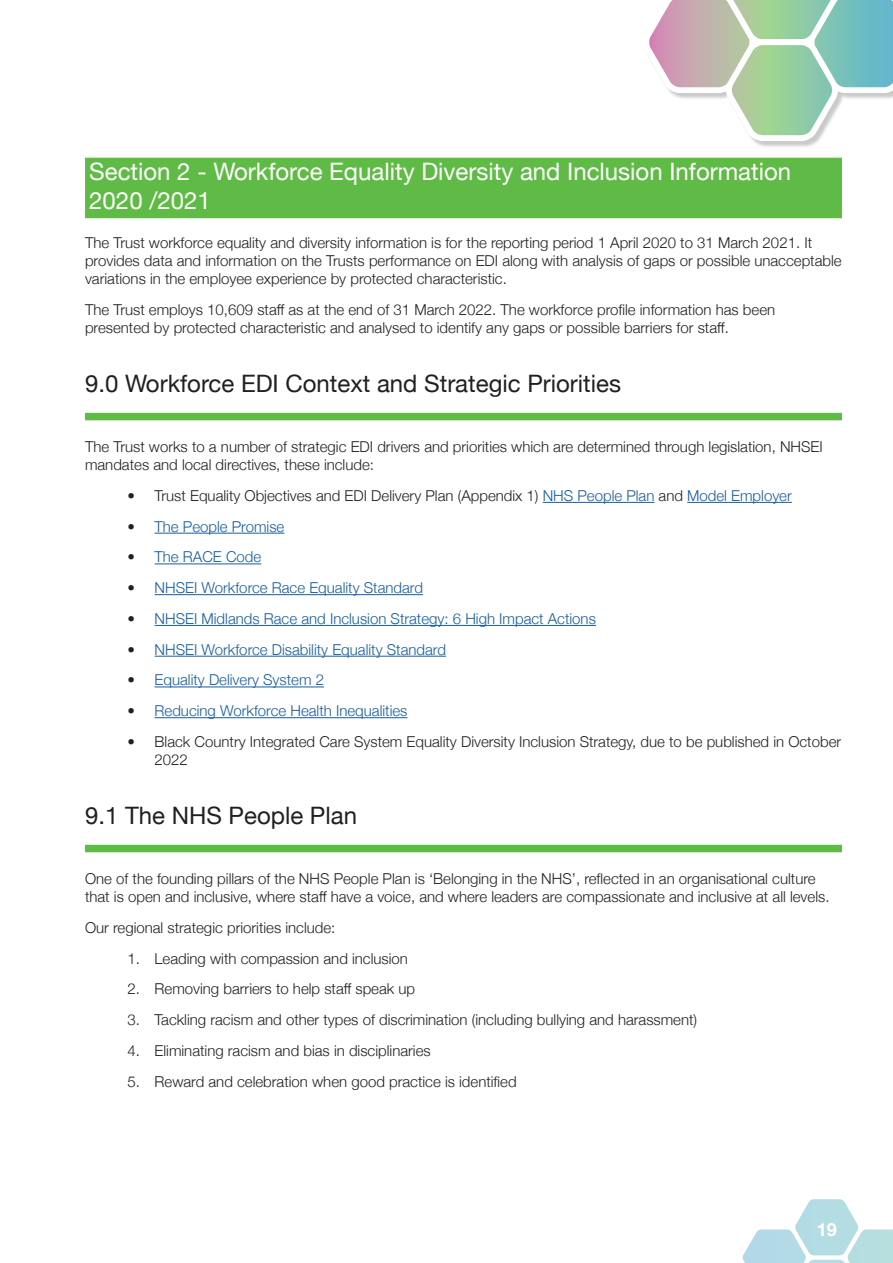
<style>
.page{position:relative;width:893px;height:1263px;background:#fff}
.page>*{position:absolute;margin:0;border:0;box-sizing:border-box;transform-origin:0 0}
.Highlight_Green_2_li{font:24px/28.8px "Helvetica Neue";color:#fff}
.Sub_heading_Green{font:24px "Helvetica Neue";color:#231f20}
.t1{font:700 18px "Helvetica Neue";color:#fff}
.Body{font:300 15px/18px "Helvetica Neue";color:#231f20}
.t2{font:300 15px "Helvetica Neue";color:#175d9e}
.s1{color:#175d9e}
.s2{color:#231f20}
</style>
<div class="page">
<svg style="left:742px;top:1199px;width:151px;height:64px"></svg>
<div style="left:644px;top:0;width:249px;height:148px;background:#231f20;opacity:.4"></div>
<svg style="left:644px;top:0;width:249px;height:144px"></svg>
<div style="left:85px;top:158px;width:757px;height:22px;background:#60bb46"></div>
<div style="left:85px;top:179px;width:757px;height:39px;background:#60bb46"></div>
<div style="left:85px;top:413px;width:757px;height:7px;background:#60bb46"></div>
<hr style="left:543px;top:502px;width:111px;height:1px;background:#175d9e">
<hr style="left:687px;top:502px;width:105px;height:1px;background:#175d9e">
<hr style="left:155px;top:533px;width:129px;height:1px;background:#175d9e">
<hr style="left:155px;top:563px;width:106px;height:1px;background:#175d9e">
<hr style="left:155px;top:594px;width:268px;height:1px;background:#175d9e">
<hr style="left:155px;top:625px;width:441px;height:1px;background:#175d9e">
<hr style="left:155px;top:656px;width:291px;height:1px;background:#175d9e">
<hr style="left:155px;top:686px;width:169px;height:1px;background:#175d9e">
<hr style="left:155px;top:717px;width:252px;height:1px;background:#175d9e">
<div style="left:85px;top:845px;width:757px;height:7px;background:#60bb46"></div>
<p class="Highlight_Green_2_li" style="left:89px;top:159px;width:703px">Section 2 - Workforce Equality Diversity and Inclusion Information<br>2020 /2021</p>
<p class="Body" style="left:85px;top:233px;width:758px">The Trust workforce equality and diversity information is for the reporting period 1 April 2020 to 31 March 2021. It provides data and information on the Trusts performance on EDI along with analysis of gaps or possible unacceptable variations in the employee experience by protected characteristic.</p>
<p class="Body" style="left:85px;top:300px;width:692px">The Trust employs 10,609 staff as at the end of 31 March 2022. The workforce profile information has been presented by protected characteristic and analysed to identify any gaps or possible barriers for staff.</p>
<p class="Sub_heading_Green" style="left:85px;top:366px;width:537px">9.0 Workforce EDI Context and Strategic Priorities</p>
<p class="Body" style="left:85px;top:437px;width:739px">The Trust works to a number of strategic EDI drivers and priorities which are determined through legislation, NHSEI mandates and local directives, these include:</p>
<p class="Body" style="left:128px;top:485px;width:666px">• Trust Equality Objectives and EDI Delivery Plan (Appendix 1) <span class="s1">NHS People Plan</span> and <span class="s1">Model Employer</span></p>
<p class="t2" style="left:128px;top:514px;width:158px"><span class="s2">•</span> The People Promise</p>
<p class="t2" style="left:128px;top:545px;width:135px"><span class="s2">•</span> The RACE Code</p>
<p class="t2" style="left:128px;top:576px;width:297px"><span class="s2">•</span> NHSEI Workforce Race Equality Standard</p>
<p class="t2" style="left:128px;top:606px;width:470px"><span class="s2">•</span> NHSEI Midlands Race and Inclusion Strategy: 6 High Impact Actions</p>
<p class="t2" style="left:128px;top:637px;width:320px"><span class="s2">•</span> NHSEI Workforce Disability Equality Standard</p>
<p class="t2" style="left:128px;top:668px;width:198px"><span class="s2">•</span> Equality Delivery System 2</p>
<p class="t2" style="left:128px;top:699px;width:281px"><span class="s2">•</span> Reducing Workforce Health Inequalities</p>
<p class="Body" style="left:155px;top:731px;width:688px;text-indent:-27px">• Black Country Integrated Care System Equality Diversity Inclusion Strategy, due to be published in October<br>2022</p>
<p class="Sub_heading_Green" style="left:85px;top:798px;width:274px">9.1 The NHS People Plan</p>
<p class="Body" style="left:85px;top:869px;width:746px">One of the founding pillars of the NHS People Plan is ‘Belonging in the NHS’, reflected in an organisational culture that is open and inclusive, where staff have a voice, and where leaders are compassionate and inclusive at all levels.</p>
<p class="Body" style="left:85px;top:917px;width:252px">Our regional strategic priorities include:</p>
<p class="Body" style="left:128px;top:948px;width:282px">1. Leading with compassion and inclusion</p>
<p class="Body" style="left:128px;top:979px;width:289px">2. Removing barriers to help staff speak up</p>
<p class="Body" style="left:128px;top:1010px;width:571px">3. Tackling racism and other types of discrimination (including bullying and harassment)</p>
<p class="Body" style="left:128px;top:1040px;width:305px">4. Eliminating racism and bias in disciplinaries</p>
<p class="Body" style="left:128px;top:1071px;width:391px">5. Reward and celebration when good practice is identified</p>
<p class="t1" style="left:817px;top:1215px;width:22px">19</p>
</div>
